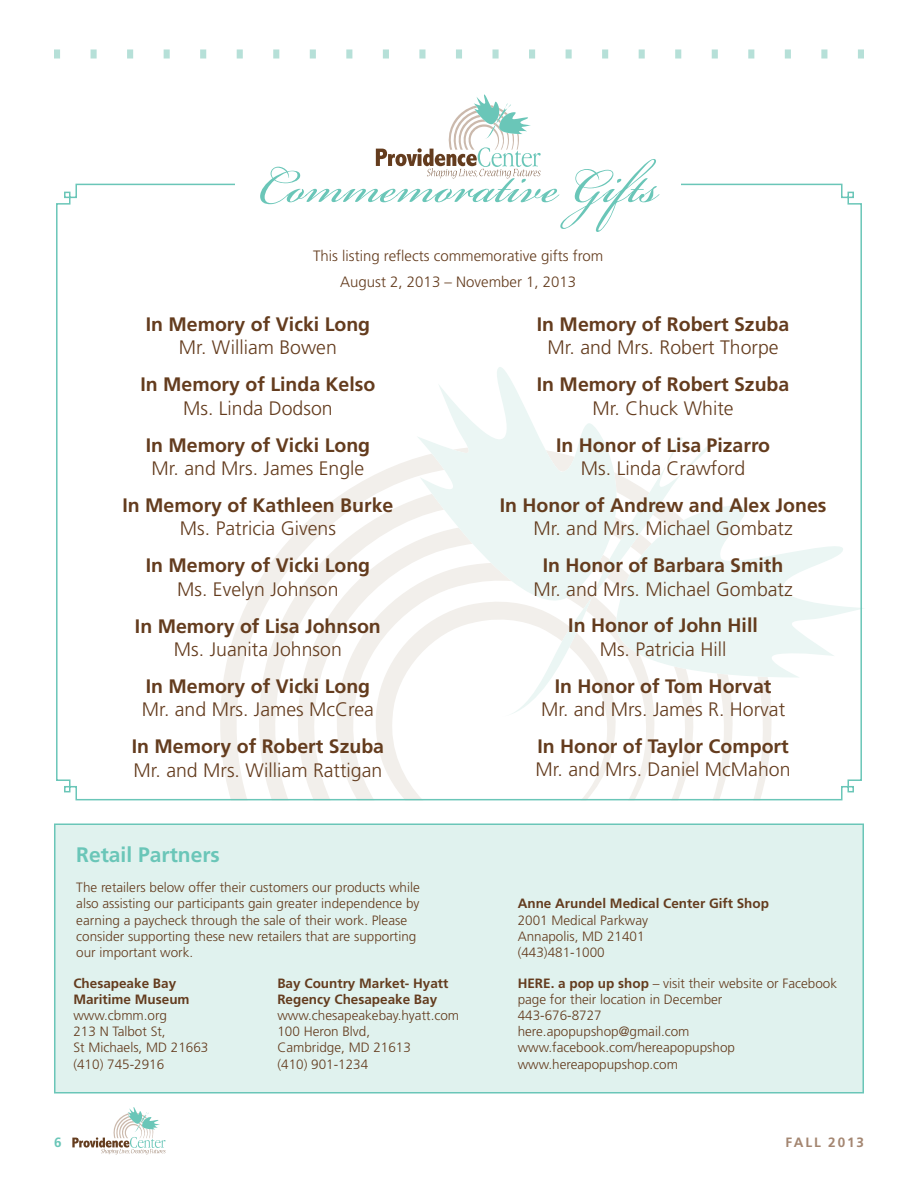
<style>
.page{position:relative;width:918px;height:1188px;background:#fff}
.page>*{position:absolute;margin:0;border:0;box-sizing:border-box;transform-origin:0 0}
.t1{font:75px "Bickham Script Pro";color:#6ac6b8}
.t2{font:700 21px "Frutiger LT Std";color:#6ac6b8}
.t3{font:700 19.5px "Frutiger LT Std";color:#643c1e}
.t4{font:300 19.5px "Frutiger LT Std";color:#643c1e}
.t5{font:300 15px/26.4px "Frutiger LT Std";color:#643c1e;text-align:center}
.t6{font:300 13.5px/16.2px "Frutiger LT Std";color:#643c1e}
.t7{font:700 13.5px/16.2px "Frutiger LT Std";color:#643c1e}
.t8{font:700 13.5px "Frutiger LT Std";letter-spacing:.14em;color:#a48671}
.t9{font:700 13.5px "Frutiger LT Std";color:#6ac6b8}
.s1{font-weight:700}
</style>
<div class="page">
<div style="left:54px;top:824px;width:810px;height:270px;background:#e0f2ee;border:2px solid #6ac6b8"></div>
<svg style="left:54px;top:49px;width:810px;height:10px"></svg>
<svg style="left:72px;top:1107px;width:94px;height:47px"></svg>
<svg style="left:56px;top:183px;width:807px;height:618px"></svg>
<div style="left:236px;top:151px;width:445px;height:66px;background:#fff"></div>
<svg style="left:376px;top:94px;width:165px;height:84px"></svg>
<h1 class="t1" style="left:258px;top:132px;width:420px">Commemorative Gifts</h1>
<p class="t5" style="left:313px;top:243px;width:292px">This listing reflects commemorative gifts from<br>August 2, 2013 – November 1, 2013</p>
<h3 class="t3" style="left:146px;top:313px;width:226px">In Memory of Vicki Long</h3>
<h3 class="t4" style="left:179px;top:337px;width:159px">Mr. William Bowen</h3>
<h3 class="t3" style="left:140px;top:373px;width:237px">In Memory of Linda Kelso</h3>
<h3 class="t4" style="left:183px;top:397px;width:151px">Ms. Linda Dodson</h3>
<h3 class="t3" style="left:146px;top:433px;width:226px">In Memory of Vicki Long</h3>
<h3 class="t4" style="left:152px;top:457px;width:214px">Mr. and Mrs. James Engle</h3>
<h3 class="t3" style="left:122px;top:494px;width:272px">In Memory of Kathleen Burke</h3>
<h3 class="t4" style="left:180px;top:518px;width:157px">Ms. Patricia Givens</h3>
<h3 class="t3" style="left:146px;top:554px;width:226px">In Memory of Vicki Long</h3>
<h3 class="t4" style="left:177px;top:578px;width:163px">Ms. Evelyn Johnson</h3>
<h3 class="t3" style="left:135px;top:614px;width:247px">In Memory of Lisa Johnson</h3>
<h3 class="t4" style="left:174px;top:638px;width:169px">Ms. Juanita Johnson</h3>
<h3 class="t3" style="left:146px;top:675px;width:226px">In Memory of Vicki Long</h3>
<h3 class="t4" style="left:142px;top:698px;width:233px">Mr. and Mrs. James McCrea</h3>
<h3 class="t3" style="left:132px;top:735px;width:254px">In Memory of Robert Szuba</h3>
<h3 class="t4" style="left:133px;top:759px;width:250px">Mr. and Mrs. William Rattigan</h3>
<h3 class="t3" style="left:537px;top:313px;width:254px">In Memory of Robert Szuba</h3>
<h3 class="t4" style="left:548px;top:337px;width:233px">Mr. and Mrs. Robert Thorpe</h3>
<h3 class="t3" style="left:537px;top:373px;width:254px">In Memory of Robert Szuba</h3>
<h3 class="t4" style="left:592px;top:397px;width:143px">Mr. Chuck White</h3>
<h3 class="t3" style="left:556px;top:433px;width:216px">In Honor of Lisa Pizarro</h3>
<h3 class="t4" style="left:581px;top:457px;width:166px">Ms. Linda Crawford</h3>
<h3 class="t3" style="left:500px;top:494px;width:328px">In Honor of Andrew and Alex Jones</h3>
<h3 class="t4" style="left:533px;top:518px;width:261px">Mr. and Mrs. Michael Gombatz</h3>
<h3 class="t3" style="left:543px;top:554px;width:242px">In Honor of Barbara Smith</h3>
<h3 class="t4" style="left:533px;top:578px;width:261px">Mr. and Mrs. Michael Gombatz</h3>
<h3 class="t3" style="left:568px;top:614px;width:191px">In Honor of John Hill</h3>
<h3 class="t4" style="left:600px;top:638px;width:128px">Ms. Patricia Hill</h3>
<h3 class="t3" style="left:555px;top:675px;width:218px">In Honor of Tom Horvat</h3>
<h3 class="t4" style="left:541px;top:698px;width:246px">Mr. and Mrs. James R. Horvat</h3>
<h3 class="t3" style="left:537px;top:735px;width:253px">In Honor of Taylor Comport</h3>
<h3 class="t4" style="left:536px;top:759px;width:257px">Mr. and Mrs. Daniel McMahon</h3>
<h2 class="t2" style="left:76px;top:843px;width:145px">Retail Partners</h2>
<p class="t6" style="left:76px;top:880px;width:345px">The retailers below offer their customers our products while also assisting our participants gain greater independence by earning a paycheck through the sale of their work. Please consider supporting these new retailers that are supporting our important work.</p>
<p class="t7" style="left:73px;top:975px;width:118px">Chesapeake Bay<br>Maritime Museum</p>
<p class="t6" style="left:73px;top:1007px;width:137px">www.cbmm.org<br>213 N Talbot St,<br>St Michaels, MD 21663 (410) 745-2916</p>
<p class="t7" style="left:277px;top:975px;width:173px">Bay Country Market- Hyatt<br>Regency Chesapeake Bay</p>
<p class="t6" style="left:277px;top:1007px;width:183px">www.chesapeakebay.hyatt.com<br>100 Heron Blvd,<br>Cambridge, MD 21613<br>(410) 901-1234</p>
<p class="t7" style="left:518px;top:896px;width:253px">Anne Arundel Medical Center Gift Shop</p>
<p class="t6" style="left:518px;top:912px;width:132px">2001 Medical Parkway<br>Annapolis, MD 21401 (443)481-1000</p>
<p class="t6" style="left:518px;top:975px;width:321px"><span class="s1">HERE. a pop up shop</span> – visit their website or Facebook page for their location in December<br>443-676-8727<br>here.apopupshop@gmail.com www.facebook.com/hereapopupshop www.hereapopupshop.com</p>
<p class="t9" style="left:54px;top:1135px;width:9px">6</p>
<p class="t8" style="left:786px;top:1135px;width:80px">FALL 2013</p>
</div>
